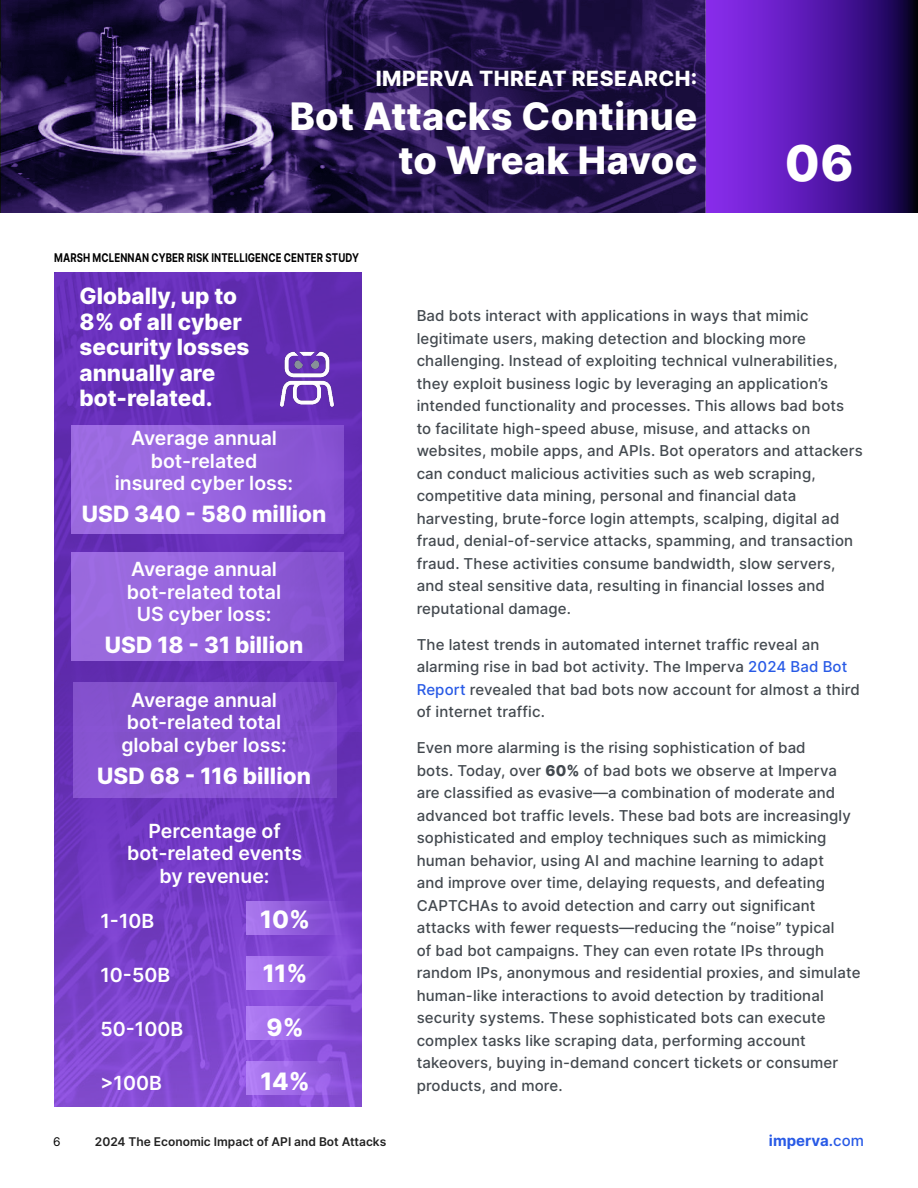
<style>
.page{position:relative;width:918px;height:1188px;background:#fff}
.page>*{position:absolute;margin:0;border:0;box-sizing:border-box;transform-origin:0 0}
.t1{font:800 49.5px "Inter";color:#fff}
.t2{font:800 37.95px/44px "Inter";letter-spacing:.01em;color:#fff;text-align:right}
.t3{font:800 24px "Inter";color:#fff}
.t4{font:800 22.5px/25.5px "Inter";color:#fff}
.t5{font:800 21px "Inter";letter-spacing:.02em;color:#fff}
.t6{font:600 19.5px/22.5px "Inter";color:#fff;text-align:center}
.t7{font:500 15px/22.5px "Inter";letter-spacing:.01em;color:#43494f}
.t8{font:700 15px "Inter";color:#285ae6}
.t9{font:700 12px "Inter";letter-spacing:.01em;color:#000;scale:.8 1}
.t10{font:600 12px "Inter";color:#212121}
.t11{font:12px "Inter";color:#000}
.s1{color:#285ae6}
.s2{font-weight:800}
.s3{font-weight:600}
.s4{font-weight:500}
</style>
<div class="page">
<svg style="left:1px;top:0;width:917px;height:213px;background:#391e69"></svg>
<svg style="left:54px;top:272px;width:307px;height:835px;background:#7038c1"></svg>
<div style="left:246px;top:901px;width:103px;height:34px;background:linear-gradient(to right,#aa79ed,#7b41cd)"></div>
<div style="left:246px;top:956px;width:103px;height:34px;background:linear-gradient(to right,#b280f5,#8147d3)"></div>
<div style="left:246px;top:1006px;width:103px;height:34px;background:linear-gradient(to right,#b683f9,#7f46cf)"></div>
<svg style="left:246px;top:1061px;width:103px;height:34px;background:#9d67e6"></svg>
<div style="left:71px;top:425px;width:273px;height:109px;background:linear-gradient(to right,#a271e6,#8752d2)"></div>
<div style="left:71px;top:552px;width:273px;height:109px;background:linear-gradient(to right,#a070e3,#8652d1)"></div>
<div style="left:73px;top:683px;width:264px;height:115px;background:#8350ce"></div>
<img style="left:277px;top:347px;width:60px;height:62px">
<h3 class="t5" style="left:376px;top:63px;width:323px">IMPERVA THREAT RESEARCH:</h3>
<h2 class="t2" style="left:290px;top:94px;width:409px">Bot Attacks Continue to Wreak Havoc</h2>
<p class="t9" style="left:54px;top:249px;width:383px">MARSH MCLENNAN CYBER RISK INTELLIGENCE CENTER STUDY</p>
<h1 class="t1" style="left:785px;top:127px;width:70px">06</h1>
<h3 class="t4" style="left:80px;top:283px;width:171px">Globally, up to<br>8% of all cyber security losses annually are bot-related.</h3>
<h3 class="t6" style="left:115px;top:426px;width:180px">Average annual bot-related insured cyber loss:</h3>
<h3 class="t4" style="left:82px;top:501px;width:246px">USD 340 - 580 million</h3>
<h3 class="t6" style="left:127px;top:557px;width:156px">Average annual bot-related total<br>US cyber loss:</h3>
<h3 class="t4" style="left:105px;top:631px;width:200px">USD 18 - 31 billion</h3>
<h3 class="t6" style="left:121px;top:688px;width:167px">Average annual bot-related total global cyber loss:</h3>
<h3 class="t4" style="left:97px;top:762px;width:215px">USD 68 - 116 billion</h3>
<h3 class="t6" style="left:127px;top:819px;width:176px">Percentage of bot-related events by revenue:</h3>
<h3 class="t6" style="left:101px;top:909px;width:55px">1-10B</h3>
<h3 class="t3" style="left:260px;top:902px;width:51px">10%</h3>
<h3 class="t6" style="left:101px;top:963px;width:71px">10-50B</h3>
<h3 class="t3" style="left:263px;top:956px;width:46px">11%</h3>
<h3 class="t6" style="left:101px;top:1017px;width:84px">50-100B</h3>
<h3 class="t3" style="left:267px;top:1010px;width:39px">9%</h3>
<h3 class="t6" style="left:101px;top:1072px;width:63px">&gt;100B</h3>
<h3 class="t3" style="left:260px;top:1064px;width:51px">14%</h3>
<p class="t7" style="left:417px;top:304px;width:448px">Bad bots interact with applications in ways that mimic legitimate users, making detection and blocking more challenging. Instead of exploiting technical vulnerabilities, they exploit business logic by leveraging an application’s intended functionality and processes. This allows bad bots<br>to facilitate high-speed abuse, misuse, and attacks on websites, mobile apps, and APIs. Bot operators and attackers can conduct malicious activities such as web scraping, competitive data mining, personal and financial data harvesting, brute-force login attempts, scalping, digital ad fraud, denial-of-service attacks, spamming, and transaction fraud. These activities consume bandwidth, slow servers, and steal sensitive data, resulting in financial losses and reputational damage.</p>
<p class="t7" style="left:417px;top:633px;width:445px">The latest trends in automated internet traffic reveal an alarming rise in bad bot activity. The Imperva <span class="s1">2024 Bad Bot Report</span> revealed that bad bots now account for almost a third of internet traffic.</p>
<p class="t7" style="left:417px;top:736px;width:445px">Even more alarming is the rising sophistication of bad<br>bots. Today, over <span class="s2">60%</span> of bad bots we observe at Imperva are classified as evasive—a combination of moderate and advanced bot traffic levels. These bad bots are increasingly sophisticated and employ techniques such as mimicking human behavior, using AI and machine learning to adapt<br>and improve over time, delaying requests, and defeating CAPTCHAs to avoid detection and carry out significant attacks with fewer requests—reducing the “noise” typical<br>of bad bot campaigns. They can even rotate IPs through random IPs, anonymous and residential proxies, and simulate human-like interactions to avoid detection by traditional security systems. These sophisticated bots can execute complex tasks like scraping data, performing account takeovers, buying in-demand concert tickets or consumer products, and more.</p>
<p class="t11" style="left:53px;top:1133px;width:9px">6</p>
<p class="t10" style="left:95px;top:1133px;width:293px">2024 The Economic Impact of API and Bot Attacks</p>
<p class="t8" style="left:769px;top:1130px;width:97px">imperva<span class="s3">.</span><span class="s4">com</span></p>
</div>
